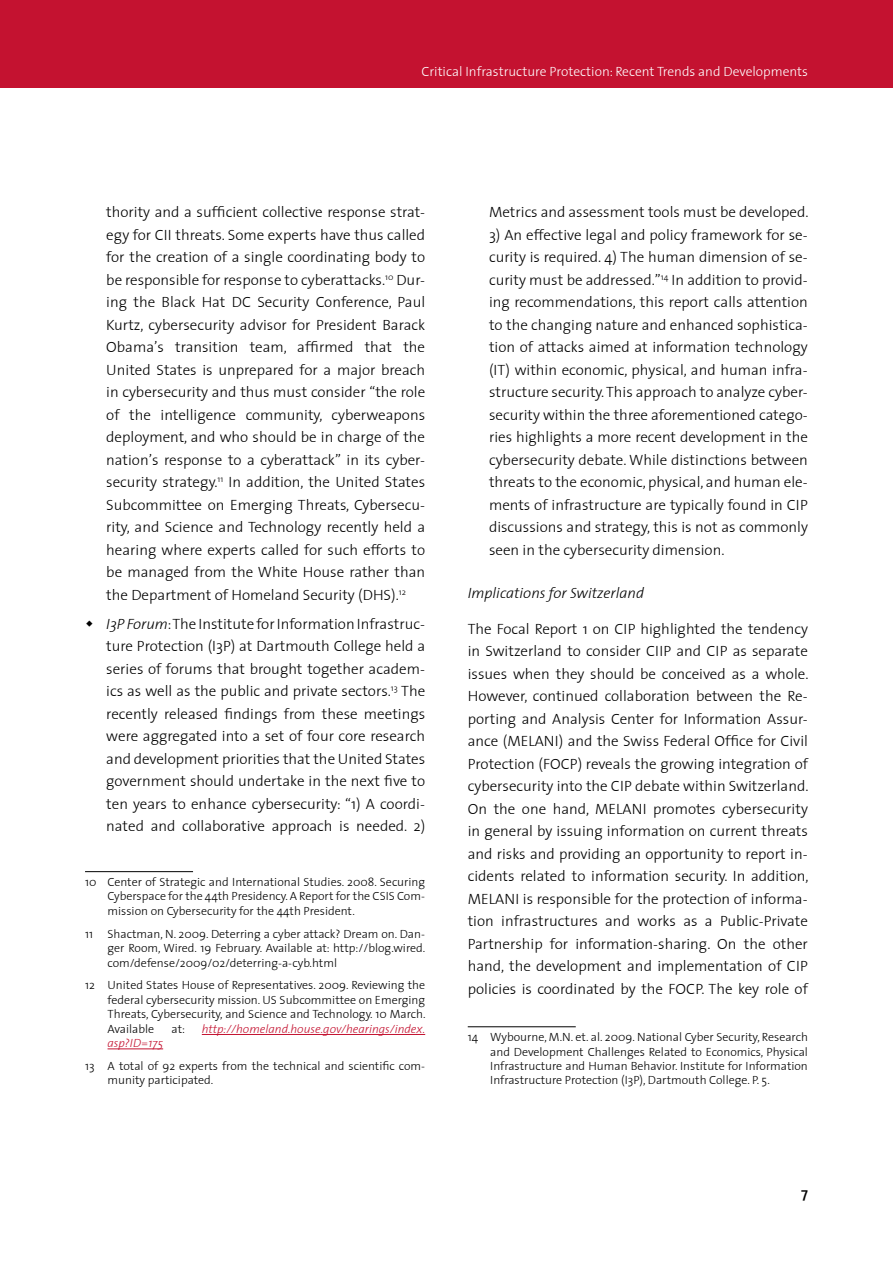
<style>
.page{position:relative;width:893px;height:1263px;background:#fff}
.page>*{position:absolute;margin:0;border:0;box-sizing:border-box;transform-origin:0 0}
.Footnote_Text{font:300 15px/22.5px "ETH";color:#000;text-align:justify}
._2_Fliesstext{font:300 15px/22.5px "ETH";color:#000;text-align:justify}
.Auflistung-Bullets{font:300 15px/22.5px "ETH";color:#000;text-align:justify}
._1_Unteruntertitel_o{font:italic 300 15px "ETH";color:#000}
._2_Fliesstext-2{font:600 15px "ETH";color:#000}
.t1{font:300 13.5px "ETH";color:#fff}
.Footnote_Text-2{font:300 12px/14.4px "ETH";color:#000;text-align:justify}
.Footnote_Text-3{font:italic 300 12px "ETH";color:#c41230}
.s1{font-style:italic}
</style>
<div class="page">
<div style="left:0;top:0;width:893px;height:88px;background:#c41230"></div>
<hr style="left:85px;top:871px;width:108px;height:1px;background:#000">
<hr style="left:202px;top:1034px;width:223px;height:1px;background:#c41230">
<hr style="left:108px;top:1048px;width:55px;height:1px;background:#c41230">
<hr style="left:468px;top:1026px;width:108px;height:1px;background:#000">
<p class="t1" style="left:421px;top:60px;width:388px">Critical Infrastructure Protection: Recent Trends and Developments</p>
<p class="Footnote_Text" style="left:106px;top:200px;width:320px">thority and a sufficient collective response strat&shy;egy for CII threats. Some experts have thus called for the creation of a single coordinating body to be responsible for response to cyberattacks.<sup>10</sup> Dur&shy;ing the Black Hat DC Security Conference, Paul Kurtz, cybersecurity advisor for President Barack Obama’s transition team, affirmed that the United States is unprepared for a major breach in cybersecurity and thus must consider “the role of the intelligence community, cyberweapons deployment, and who should be in charge of the nation’s response to a cyberattack” in its cyber&shy;security strategy.<sup>11</sup> In addition, the United States Subcommittee on Emerging Threats, Cybersecu&shy;rity, and Science and Technology recently held a hearing where experts called for such efforts to be managed from the White House rather than the Department of Homeland Security (DHS).<sup>12</sup></p>
<p class="Auflistung-Bullets" style="left:106px;top:612px;width:320px"><span class="s1">I3P Forum</span>: The Institute for Information Infrastruc&shy;ture Protection (I3P) at Dartmouth College held a series of forums that brought together academ&shy;ics as well as the public and private sectors.<sup>13</sup> The recently released findings from these meetings were aggregated into a set of four core research and development priorities that the United States government should undertake in the next five to ten years to enhance cybersecurity: “1) A coordi&shy;nated and collaborative approach is needed. 2)</p>
<p class="Footnote_Text-2" style="left:108px;top:874px;width:319px;text-indent:-22px">10 Center of Strategic and International Studies. 2008. Securing Cyberspace for the 44th Presidency. A Report for the CSIS Com&shy;mission on Cybersecurity for the 44th President.</p>
<p class="Footnote_Text-2" style="left:108px;top:926px;width:319px;text-indent:-22px">11 Shactman, N. 2009. Deterring a cyber attack? Dream on. Dan&shy;ger Room, Wired. 19 February. Available at: http://blog.wired. com/defense/2009/02/deterring-a-cyb.html</p>
<p class="Footnote_Text-2" style="left:108px;top:978px;width:320px;text-indent:-22px">12 United States House of Representatives. 2009. Reviewing the federal cybersecurity mission. US Subcommittee on Emerging Threats, Cybersecurity, and Science and Technology. 10 March.<br>Available</p>
<p class="Footnote_Text-2" style="left:172px;top:1021px;width:15px">at:</p>
<p class="Footnote_Text-3" style="left:202px;top:1019px;width:225px">http://homeland.house.gov/hearings/index.</p>
<p class="Footnote_Text-3" style="left:108px;top:1033px;width:57px">asp?ID=175</p>
<p class="Footnote_Text-2" style="left:108px;top:1058px;width:319px;text-indent:-22px">13 A total of 92 experts from the technical and scientific com&shy;munity participated.</p>
<p class="Footnote_Text" style="left:489px;top:200px;width:321px">Metrics and assessment tools must be developed.</p>
<p class="Footnote_Text" style="left:489px;top:223px;width:320px">3) An effective legal and policy framework for se&shy;curity is required. 4) The human dimension of se&shy;curity must be addressed.”<sup>14</sup> In addition to provid&shy;ing recommendations, this report calls attention to the changing nature and enhanced sophistica&shy;tion of attacks aimed at information technology (IT) within economic, physical, and human infra&shy;structure security.This approach to analyze cyber&shy;security within the three aforementioned catego&shy;ries highlights a more recent development in the cybersecurity debate. While distinctions between threats to the economic, physical, and human ele&shy;ments of infrastructure are typically found in CIP discussions and strategy, this is not as commonly seen in the cybersecurity dimension.</p>
<p class="_1_Unteruntertitel_o" style="left:468px;top:581px;width:178px">Implications for Switzerland</p>
<p class="_2_Fliesstext" style="left:468px;top:617px;width:342px">The Focal Report 1 on CIP highlighted the tendency in Switzerland to consider CIIP and CIP as separate issues when they should be conceived as a whole.<br>However, continued collaboration between the Re&shy;porting and Analysis Center for Information Assur&shy;ance (MELANI) and the Swiss Federal Office for Civil Protection (FOCP) reveals the growing integration of cybersecurity into the CIP debate within Switzerland.<br>On the one hand, MELANI promotes cybersecurity in general by issuing information on current threats and risks and providing an opportunity to report in&shy;cidents related to information security. In addition, MELANI is responsible for the protection of informa&shy;tion infrastructures and works as a Public-Private Partnership for information-sharing. On the other hand, the development and implementation of CIP policies is coordinated by the FOCP. The key role of</p>
<p class="Footnote_Text-2" style="left:490px;top:1029px;width:319px;text-indent:-22px">14 Wybourne, M.N. et. al. 2009. National Cyber Security, Research and Development Challenges Related to Economics, Physical Infrastructure and Human Behavior. Institute for Information Infrastructure Protection (I3P), Dartmouth College. P. 5.</p>
<p class="_2_Fliesstext-2" style="left:801px;top:1180px;width:8px">7</p>
</div>
